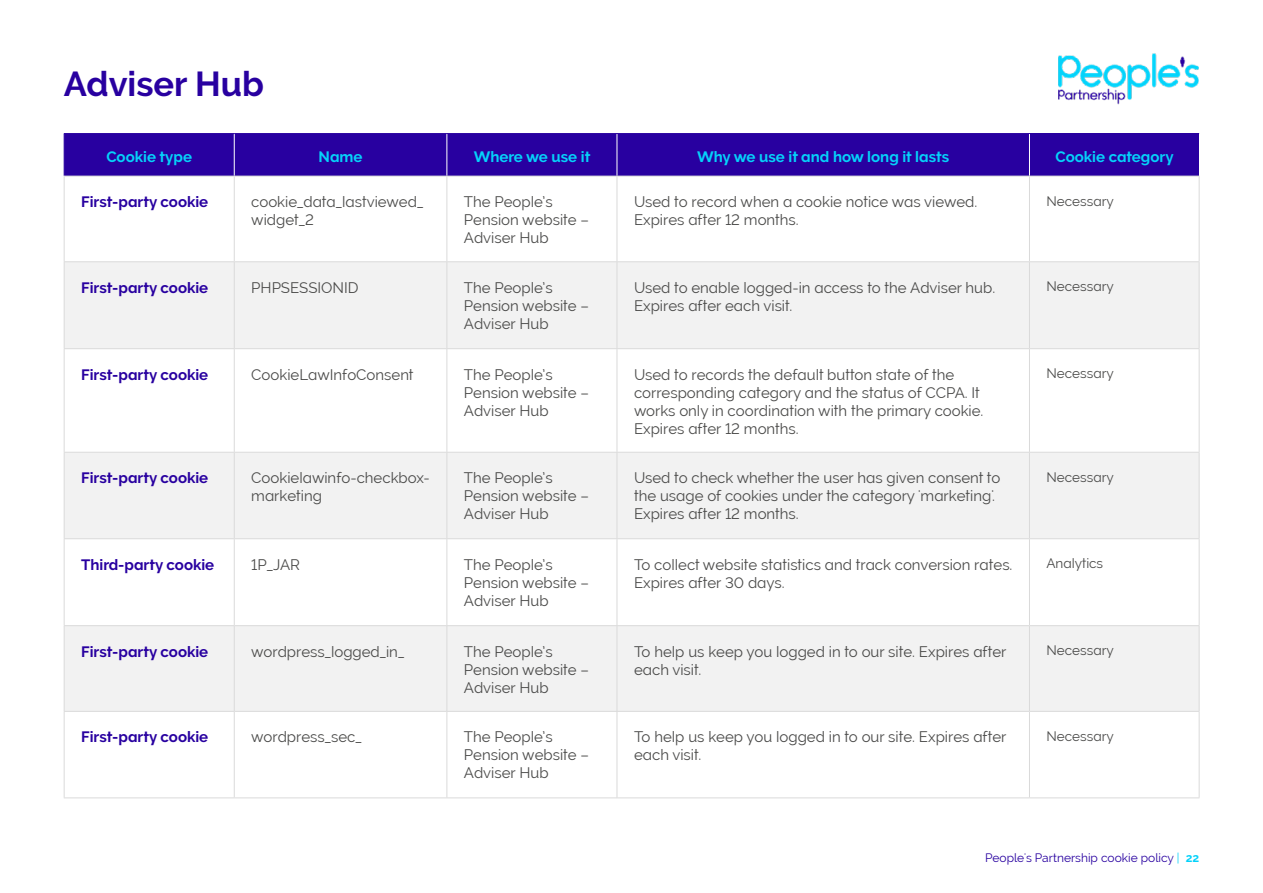
<style>
.page{position:relative;width:1263px;height:893px;background:#fff}
.page>*{position:absolute;margin:0;border:0;box-sizing:border-box;transform-origin:0 0}
.t1{font:700 34.5px "Raleway";color:#2800a0}
.t2{font:15px/18px "Raleway";color:#4a4a49}
.t3{font:700 15px "Raleway";color:#2800a0}
.t4{font:700 15px "Raleway";color:#05d2fa}
.t5{font:13.5px "Raleway";color:#4a4a49}
.t6{font:12px "Raleway";color:#2800a0}
.s1{color:#05d2fa}
.s2{font-weight:700;color:#05d2fa}
</style>
<div class="page">
<img style="left:1058px;top:53px;width:141px;height:52px">
<div style="left:65px;top:134px;width:964px;height:42px;background:#2800a0"></div>
<div style="left:1029px;top:134px;width:170px;height:42px;background:#2800a0"></div>
<svg style="left:65px;top:262px;width:1134px;height:449px;fill:#f2f2f2"></svg>
<hr style="left:234px;top:134px;width:1px;height:42px;background:#fff">
<hr style="left:446px;top:134px;width:1px;height:42px;background:#fff">
<hr style="left:617px;top:134px;width:1px;height:42px;background:#fff">
<hr style="left:64px;top:134px;width:1px;height:42px;background:#2800a0">
<hr style="left:64px;top:133px;width:170px;height:1px;background:#2800a0">
<hr style="left:234px;top:133px;width:213px;height:1px;background:#2800a0">
<hr style="left:447px;top:133px;width:170px;height:1px;background:#2800a0">
<hr style="left:617px;top:133px;width:412px;height:1px;background:#2800a0">
<hr style="left:1029px;top:134px;width:1px;height:42px;background:#fff">
<hr style="left:1029px;top:133px;width:170px;height:1px;background:#2800a0">
<hr style="left:1199px;top:262px;width:1px;height:86px;background:#dadada">
<hr style="left:1199px;top:453px;width:1px;height:85px;background:#dadada">
<hr style="left:1029px;top:176px;width:170px;height:1px;background:#dadada">
<hr style="left:1029px;top:348px;width:170px;height:1px;background:#dadada">
<hr style="left:1199px;top:176px;width:1px;height:85px;background:#dadada">
<hr style="left:1199px;top:349px;width:1px;height:103px;background:#dadada">
<hr style="left:1029px;top:261px;width:170px;height:1px;background:#dadada">
<hr style="left:1029px;top:452px;width:170px;height:1px;background:#dadada">
<hr style="left:64px;top:262px;width:1px;height:86px;background:#dadada">
<hr style="left:234px;top:262px;width:1px;height:86px;background:#dadada">
<hr style="left:446px;top:262px;width:1px;height:86px;background:#dadada">
<hr style="left:617px;top:262px;width:1px;height:86px;background:#dadada">
<hr style="left:1029px;top:262px;width:1px;height:86px;background:#dadada">
<hr style="left:64px;top:453px;width:1px;height:85px;background:#dadada">
<hr style="left:234px;top:453px;width:1px;height:85px;background:#dadada">
<hr style="left:446px;top:453px;width:1px;height:85px;background:#dadada">
<hr style="left:617px;top:453px;width:1px;height:85px;background:#dadada">
<hr style="left:1029px;top:453px;width:1px;height:85px;background:#dadada">
<hr style="left:64px;top:176px;width:1px;height:85px;background:#dadada">
<hr style="left:64px;top:349px;width:1px;height:103px;background:#dadada">
<hr style="left:64px;top:176px;width:170px;height:1px;background:#dadada">
<hr style="left:64px;top:348px;width:170px;height:1px;background:#dadada">
<hr style="left:64px;top:261px;width:170px;height:1px;background:#dadada">
<hr style="left:64px;top:452px;width:170px;height:1px;background:#dadada">
<hr style="left:234px;top:176px;width:1px;height:85px;background:#dadada">
<hr style="left:234px;top:349px;width:1px;height:103px;background:#dadada">
<hr style="left:234px;top:176px;width:213px;height:1px;background:#dadada">
<hr style="left:234px;top:348px;width:213px;height:1px;background:#dadada">
<hr style="left:234px;top:261px;width:213px;height:1px;background:#dadada">
<hr style="left:234px;top:452px;width:213px;height:1px;background:#dadada">
<hr style="left:446px;top:176px;width:1px;height:85px;background:#dadada">
<hr style="left:446px;top:349px;width:1px;height:103px;background:#dadada">
<hr style="left:447px;top:176px;width:170px;height:1px;background:#dadada">
<hr style="left:447px;top:348px;width:170px;height:1px;background:#dadada">
<hr style="left:447px;top:261px;width:170px;height:1px;background:#dadada">
<hr style="left:447px;top:452px;width:170px;height:1px;background:#dadada">
<hr style="left:617px;top:176px;width:1px;height:85px;background:#dadada">
<hr style="left:617px;top:349px;width:1px;height:103px;background:#dadada">
<hr style="left:617px;top:176px;width:412px;height:1px;background:#dadada">
<hr style="left:617px;top:348px;width:412px;height:1px;background:#dadada">
<hr style="left:1029px;top:176px;width:1px;height:85px;background:#dadada">
<hr style="left:1029px;top:349px;width:1px;height:103px;background:#dadada">
<hr style="left:617px;top:261px;width:412px;height:1px;background:#dadada">
<hr style="left:617px;top:452px;width:412px;height:1px;background:#dadada">
<hr style="left:234px;top:538px;width:213px;height:1px;background:#dadada">
<hr style="left:447px;top:538px;width:170px;height:1px;background:#dadada">
<hr style="left:617px;top:538px;width:412px;height:1px;background:#dadada">
<hr style="left:1029px;top:538px;width:170px;height:1px;background:#dadada">
<hr style="left:446px;top:539px;width:1px;height:86px;background:#dadada">
<hr style="left:617px;top:539px;width:1px;height:86px;background:#dadada">
<hr style="left:1029px;top:539px;width:1px;height:86px;background:#dadada">
<hr style="left:1199px;top:539px;width:1px;height:86px;background:#dadada">
<hr style="left:64px;top:539px;width:1px;height:86px;background:#dadada">
<hr style="left:64px;top:538px;width:170px;height:1px;background:#dadada">
<hr style="left:234px;top:539px;width:1px;height:86px;background:#dadada">
<hr style="left:234px;top:625px;width:213px;height:1px;background:#dadada">
<hr style="left:447px;top:625px;width:170px;height:1px;background:#dadada">
<hr style="left:617px;top:625px;width:412px;height:1px;background:#dadada">
<hr style="left:1029px;top:625px;width:170px;height:1px;background:#dadada">
<hr style="left:446px;top:626px;width:1px;height:85px;background:#dadada">
<hr style="left:617px;top:626px;width:1px;height:85px;background:#dadada">
<hr style="left:1029px;top:626px;width:1px;height:85px;background:#dadada">
<hr style="left:1199px;top:626px;width:1px;height:85px;background:#dadada">
<hr style="left:64px;top:626px;width:1px;height:85px;background:#dadada">
<hr style="left:64px;top:625px;width:170px;height:1px;background:#dadada">
<hr style="left:234px;top:626px;width:1px;height:85px;background:#dadada">
<hr style="left:234px;top:711px;width:213px;height:1px;background:#dadada">
<hr style="left:447px;top:711px;width:170px;height:1px;background:#dadada">
<hr style="left:617px;top:711px;width:412px;height:1px;background:#dadada">
<hr style="left:1029px;top:711px;width:170px;height:1px;background:#dadada">
<hr style="left:446px;top:712px;width:1px;height:85px;background:#dadada">
<hr style="left:617px;top:712px;width:1px;height:85px;background:#dadada">
<hr style="left:1029px;top:712px;width:1px;height:85px;background:#dadada">
<hr style="left:1199px;top:712px;width:1px;height:85px;background:#dadada">
<hr style="left:234px;top:797px;width:213px;height:1px;background:#dadada">
<hr style="left:447px;top:797px;width:170px;height:1px;background:#dadada">
<hr style="left:617px;top:797px;width:412px;height:1px;background:#dadada">
<hr style="left:1029px;top:797px;width:170px;height:1px;background:#dadada">
<hr style="left:64px;top:712px;width:1px;height:85px;background:#dadada">
<hr style="left:64px;top:711px;width:170px;height:1px;background:#dadada">
<hr style="left:234px;top:712px;width:1px;height:85px;background:#dadada">
<hr style="left:64px;top:797px;width:170px;height:1px;background:#dadada">
<h1 class="t1" style="left:64px;top:64px;width:202px">Adviser Hub</h1>
<p class="t4" style="left:106px;top:148px;width:87px">Cookie type</p>
<p class="t4" style="left:319px;top:148px;width:45px">Name</p>
<p class="t4" style="left:474px;top:148px;width:118px">Where we use it</p>
<p class="t4" style="left:697px;top:148px;width:254px">Why we use it and how long it lasts</p>
<p class="t4" style="left:1055px;top:148px;width:120px">Cookie category</p>
<p class="t3" style="left:81px;top:193px;width:129px">First-party cookie</p>
<p class="t2" style="left:251px;top:193px;width:173px">cookie_data_lastviewed_ widget_2</p>
<p class="t2" style="left:464px;top:193px;width:127px">The People’s<br>Pension website –<br>Adviser Hub</p>
<p class="t2" style="left:634px;top:193px;width:345px">Used to record when a cookie notice was viewed.<br>Expires after 12 months.</p>
<p class="t5" style="left:1046px;top:193px;width:69px">Necessary</p>
<p class="t3" style="left:81px;top:279px;width:129px">First-party cookie</p>
<p class="t2" style="left:251px;top:279px;width:109px">PHPSESSIONID</p>
<p class="t2" style="left:464px;top:279px;width:127px">The People’s<br>Pension website –<br>Adviser Hub</p>
<p class="t2" style="left:634px;top:279px;width:363px">Used to enable logged-in access to the Adviser hub.<br>Expires after each visit.</p>
<p class="t5" style="left:1046px;top:279px;width:69px">Necessary</p>
<p class="t3" style="left:81px;top:366px;width:129px">First-party cookie</p>
<p class="t2" style="left:251px;top:365px;width:164px">CookieLawInfoConsent</p>
<p class="t2" style="left:464px;top:365px;width:127px">The People’s<br>Pension website –<br>Adviser Hub</p>
<p class="t2" style="left:634px;top:365px;width:351px">Used to records the default button state of the corresponding category and the status of CCPA. It works only in coordination with the primary cookie.<br>Expires after 12 months.</p>
<p class="t5" style="left:1046px;top:366px;width:69px">Necessary</p>
<p class="t3" style="left:81px;top:469px;width:129px">First-party cookie</p>
<p class="t2" style="left:251px;top:469px;width:180px">Cookielawinfo-checkbox&shy;marketing</p>
<p class="t2" style="left:464px;top:469px;width:127px">The People’s<br>Pension website –<br>Adviser Hub</p>
<p class="t2" style="left:634px;top:469px;width:368px">Used to check whether the user has given consent to the usage of cookies under the category 'marketing'.<br>Expires after 12 months.</p>
<p class="t5" style="left:1046px;top:469px;width:69px">Necessary</p>
<p class="t3" style="left:81px;top:556px;width:135px">Third-party cookie</p>
<p class="t2" style="left:251px;top:556px;width:50px">1P_JAR</p>
<p class="t2" style="left:464px;top:556px;width:127px">The People’s<br>Pension website –<br>Adviser Hub</p>
<p class="t2" style="left:634px;top:556px;width:380px">To collect website statistics and track conversion rates.<br>Expires after 30 days.</p>
<p class="t5" style="left:1046px;top:556px;width:58px">Analytics</p>
<p class="t3" style="left:81px;top:643px;width:129px">First-party cookie</p>
<p class="t2" style="left:251px;top:642px;width:154px">wordpress_logged_in_</p>
<p class="t2" style="left:464px;top:642px;width:127px">The People’s<br>Pension website –<br>Adviser Hub</p>
<p class="t2" style="left:634px;top:642px;width:374px">To help us keep you logged in to our site. Expires after each visit.</p>
<p class="t5" style="left:1046px;top:643px;width:69px">Necessary</p>
<p class="t3" style="left:81px;top:729px;width:129px">First-party cookie</p>
<p class="t2" style="left:251px;top:728px;width:112px">wordpress_sec_</p>
<p class="t2" style="left:464px;top:728px;width:127px">The People’s<br>Pension website –<br>Adviser Hub</p>
<p class="t2" style="left:634px;top:728px;width:374px">To help us keep you logged in to our site. Expires after each visit.</p>
<p class="t5" style="left:1046px;top:728px;width:69px">Necessary</p>
<p class="t6" style="left:985px;top:850px;width:216px">People's Partnership cookie policy <span class="s1">|</span> <span class="s2">22</span></p>
</div>
